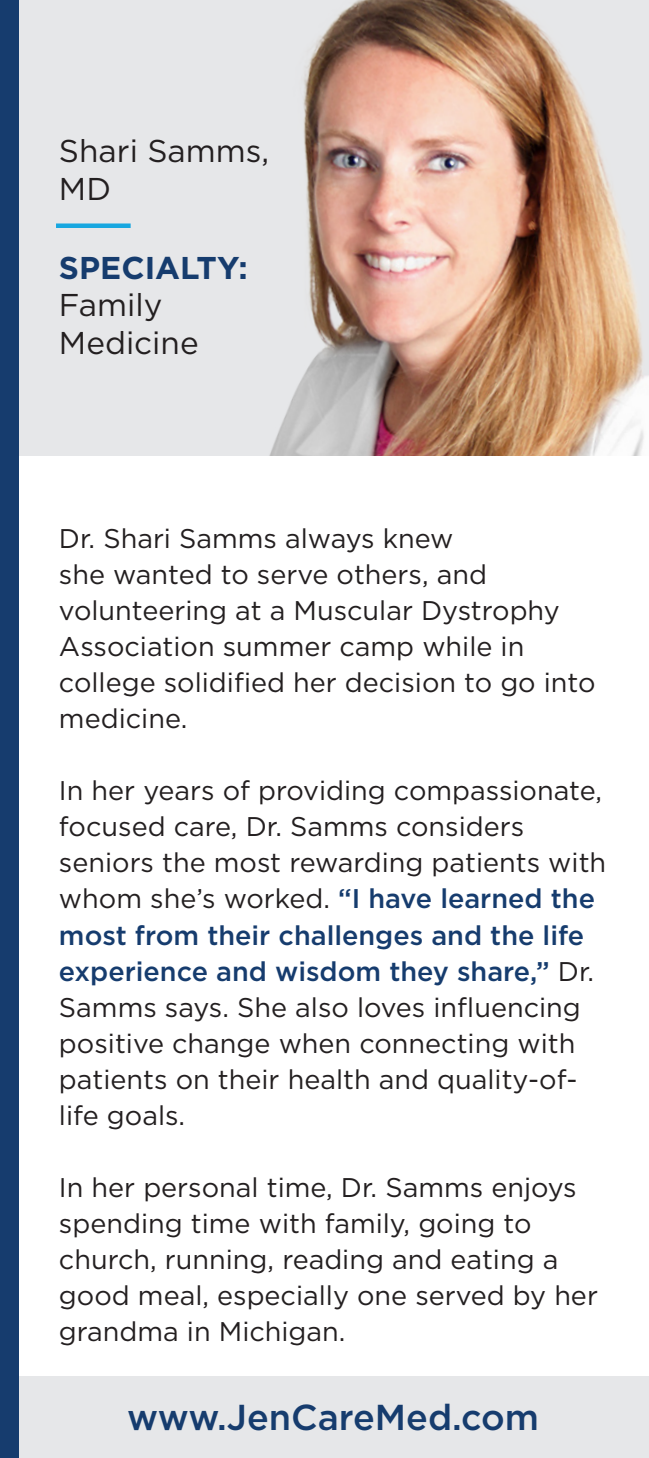
<style>
.page{position:relative;width:649px;height:1458px;background:#fff}
.page>*{position:absolute;margin:0;border:0;box-sizing:border-box;transform-origin:0 0}
.URL{font:500 36px "Gotham";color:#163c6e}
.Doctor_Name_on_Front{font:31.5px/37.8px "Gotham";color:#231f20}
.Doctor_Name_on_back{font:31.5px/37.8px "Gotham";color:#231f20}
.Body_Copy{font:27px/36px "Gotham";color:#231f20}
.s1{font-weight:700;color:#163c6e}
.s2{font-weight:500;color:#163c6e}
</style>
<div class="page">
<div style="left:18px;top:1375px;width:630px;height:82px;background:#e6e7e9"></div>
<div style="left:0;top:0;width:648px;height:455px;background:#e6e7e9"></div>
<div style="left:0;top:0;width:18px;height:1457px;background:#163c6e"></div>
<img style="left:270px;top:0;width:378px;height:455px">
<div style="left:56px;top:223px;width:74px;height:5px;background:#18a7e0"></div>
<p class="Doctor_Name_on_back" style="left:59px;top:132px;width:212px">Shari Samms,<br>MD</p>
<p class="Doctor_Name_on_Front" style="left:59px;top:248px;width:190px"><span class="s1">SPECIALTY:<br></span>Family<br>Medicine</p>
<p class="Body_Copy" style="left:59px;top:520px;width:537px">Dr. Shari Samms always knew<br>she wanted to serve others, and volunteering at a Muscular Dystrophy<br>Association summer camp while in college solidified her decision to go into medicine.</p>
<p class="Body_Copy" style="left:59px;top:772px;width:548px">In her years of providing compassionate, focused care, Dr. Samms considers seniors the most rewarding patients with whom she’s worked. <span class="s2">“I have learned the most from their challenges and the life experience and wisdom they share,”</span> Dr.<br>Samms says. She also loves influencing positive change when connecting with patients on their health and quality-of&shy;life goals.</p>
<p class="Body_Copy" style="left:59px;top:1168px;width:540px">In her personal time, Dr. Samms enjoys spending time with family, going to church, running, reading and eating a good meal, especially one served by her grandma in Michigan.</p>
<p class="URL" style="left:127px;top:1392px;width:413px">www.JenCareMed.com</p>
</div>
